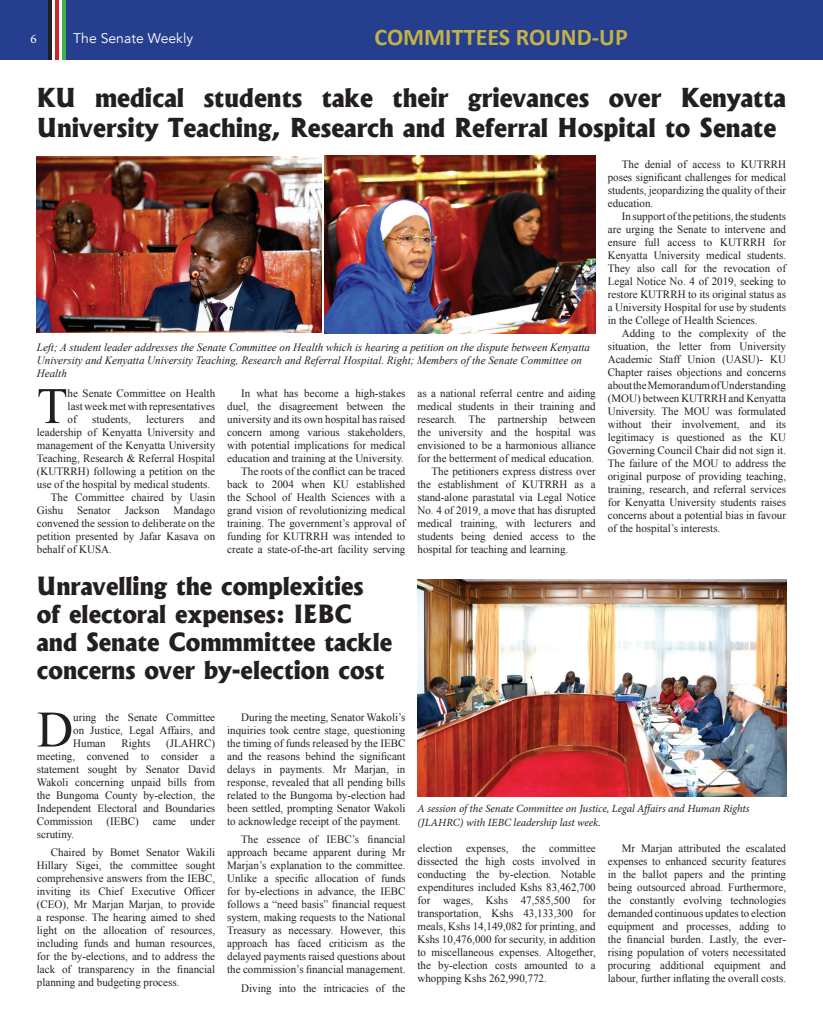
<style>
.page{position:relative;width:823px;height:1035px;background:#fff}
.page>*{position:absolute;margin:0;border:0;box-sizing:border-box;transform-origin:0 0}
.t1{font:51.3px "Times New Roman";color:#231f20}
.t2{font:800 25px/30px "Albertus";color:#231f20}
.t3{font:800 24px/28px "Albertus";color:#231f20}
.t4{font:700 24px "Calibri";color:#c2b048}
.t5{font:14px "Avenir";color:#fff}
.t6{font:13px "Minion Pro";color:#fff}
.t7{font:11.2px/13px "Times New Roman";color:#231f20;text-align:justify}
.t8{font:italic 11.2px/13px "Times New Roman";color:#231f20}
.t9{font:italic 11px/13.2px "Minion Pro";letter-spacing:-.01em;color:#231f20}
</style>
<div class="page">
<div style="left:0;top:0;width:822px;height:60px;background:#253f8e"></div>
<hr style="left:48px;top:0;width:4px;height:59px;background:#231f20">
<div style="left:54px;top:0;width:5px;height:59px;background:#d1232a"></div>
<div style="left:61px;top:0;width:5px;height:59px;background:#40ae49"></div>
<hr style="left:53px;top:0;width:2px;height:59px;background:#fff">
<hr style="left:59px;top:0;width:3px;height:59px;background:#fff">
<img style="left:417px;top:579px;width:369px;height:217px">
<img style="left:324px;top:156px;width:271px;height:178px">
<img style="left:37px;top:157px;width:284px;height:176px">
<p class="t6" style="left:31px;top:30px;width:8px">6</p>
<p class="t5" style="left:73px;top:30px;width:121px">The Senate Weekly</p>
<h3 class="t4" style="left:374px;top:22px;width:255px">COMMITTEES ROUND-UP</h3>
<h2 class="t2" style="left:37px;top:83px;width:750px">KU medical students take their grievances over Kenyatta<br>University Teaching, Research and Referral Hospital to Senate</h2>
<p class="t8" style="left:37px;top:340px;width:554px">Left; A student leader addresses the Senate Committee on Health which is hearing a petition on the dispute between Kenyatta<br>University and Kenyatta University Teaching, Research and Referral Hospital. Right; Members of the Senate Committee on<br>Health</p>
<h1 class="t1" style="left:37px;top:371px;width:32px">T</h1>
<p class="t7" style="left:68px;top:387px;width:149px">he Senate Committee on Health last week met with representatives of</p>
<p class="t7" style="left:92px;top:413px;width:40px">students,</p>
<p class="t7" style="left:146px;top:413px;width:39px">lecturers</p>
<p class="t7" style="left:199px;top:413px;width:17px">and</p>
<p class="t7" style="left:37px;top:426px;width:180px">leadership of Kenyatta University and</p>
<p class="t7" style="left:37px;top:439px;width:180px">management of the Kenyatta University</p>
<p class="t7" style="left:37px;top:452px;width:180px">Teaching, Research &amp; Referral Hospital</p>
<p class="t7" style="left:37px;top:465px;width:180px">(KUTRRH) following a petition on the</p>
<p class="t7" style="left:37px;top:478px;width:175px">use of the hospital by medical students.</p>
<p class="t7" style="left:51px;top:491px;width:166px">The Committee chaired by Uasin</p>
<p class="t7" style="left:37px;top:504px;width:180px">Gishu Senator Jackson Mandago</p>
<p class="t7" style="left:37px;top:517px;width:180px">convened the session to deliberate on the</p>
<p class="t7" style="left:37px;top:530px;width:180px">petition presented by Jafar Kasava on</p>
<p class="t7" style="left:37px;top:543px;width:76px">behalf of KUSA.</p>
<p class="t7" style="left:227px;top:387px;width:180px;text-align:right">In what has become a high-stakes duel, the disagreement between the university and its own hospital has raised concern among various stakeholders, with potential implications for medical education and training at the University.<br>The roots of the conflict can be traced back to 2004 when KU established the School of Health Sciences with a grand vision of revolutionizing medical training. The government’s approval of funding for KUTRRH was intended to create a state-of-the-art facility serving</p>
<p class="t7" style="left:417px;top:387px;width:180px">as a national referral centre and aiding</p>
<p class="t7" style="left:417px;top:400px;width:180px">medical students in their training and</p>
<p class="t7" style="left:417px;top:413px;width:180px">research. The partnership between</p>
<p class="t7" style="left:417px;top:426px;width:180px">the university and the hospital was</p>
<p class="t7" style="left:417px;top:439px;width:180px">envisioned to be a harmonious alliance</p>
<p class="t7" style="left:417px;top:452px;width:178px">for the betterment of medical education.</p>
<p class="t7" style="left:431px;top:465px;width:166px">The petitioners express distress over</p>
<p class="t7" style="left:417px;top:478px;width:180px">the establishment of KUTRRH as a</p>
<p class="t7" style="left:417px;top:491px;width:180px">stand-alone parastatal via Legal Notice</p>
<p class="t7" style="left:417px;top:504px;width:180px">No. 4 of 2019, a move that has disrupted</p>
<p class="t7" style="left:417px;top:517px;width:180px">medical training, with lecturers and</p>
<p class="t7" style="left:417px;top:530px;width:180px">students being denied access to the</p>
<p class="t7" style="left:417px;top:543px;width:152px">hospital for teaching and learning.</p>
<h3 class="t3" style="left:37px;top:572px;width:356px">Unravelling the complexities of electoral expenses: IEBC and Senate Commmittee tackle concerns over by-election cost</h3>
<p class="t7" style="left:607px;top:157px;width:180px;text-indent:14px">The denial of access to KUTRRH poses significant challenges for medical students, jeopardizing the quality of their education.</p>
<p class="t7" style="left:607px;top:209px;width:180px;text-indent:14px">In support of the petitions, the students are urging the Senate to intervene and ensure full access to KUTRRH for Kenyatta University medical students.<br>They also call for the revocation of Legal Notice No. 4 of 2019, seeking to restore KUTRRH to its original status as a University Hospital for use by students in the College of Health Sciences.</p>
<p class="t7" style="left:607px;top:326px;width:180px;text-indent:14px">Adding to the complexity of the situation, the letter from University Academic Staff Union (UASU)- KU Chapter raises objections and concerns about the Memorandum of Understanding (MOU) between KUTRRH and Kenyatta University. The MOU was formulated without their involvement, and its legitimacy is questioned as the KU Governing Council Chair did not sign it.<br>The failure of the MOU to address the original purpose of providing teaching, training, research, and referral services for Kenyatta University students raises concerns about a potential bias in favour of the hospital’s interests.</p>
<h1 class="t1" style="left:37px;top:695px;width:38px">D</h1>
<p class="t7" style="left:73px;top:710px;width:143px">uring the Senate Committee on Justice, Legal Affairs, and Human</p>
<p class="t7" style="left:37px;top:736px;width:180px;text-indent:129px">(JLAHRC) meeting, convened to consider a statement sought by Senator David Wakoli concerning unpaid bills from the Bungoma County by-election, the Independent Electoral and Boundaries Commission (IEBC) came under scrutiny.</p>
<p class="t7" style="left:37px;top:846px;width:180px;text-indent:14px">Chaired by Bomet Senator Wakili Hillary Sigei, the committee sought comprehensive answers from the IEBC, inviting its Chief Executive Officer (CEO), Mr Marjan Marjan, to provide a response. The hearing aimed to shed light on the allocation of resources, including funds and human resources, for the by-elections, and to address the lack of transparency in the financial planning and budgeting process.</p>
<p class="t7" style="left:121px;top:736px;width:30px">Rights</p>
<p class="t7" style="left:227px;top:710px;width:180px;text-indent:14px">During the meeting, Senator Wakoli’s inquiries took centre stage, questioning the timing of funds released by the IEBC and the reasons behind the significant delays in payments. Mr Marjan, in response, revealed that all pending bills related to the Bungoma by-election had been settled, prompting Senator Wakoli to acknowledge receipt of the payment.</p>
<p class="t7" style="left:227px;top:833px;width:180px;text-indent:14px">The essence of IEBC’s financial approach became apparent during Mr Marjan’s explanation to the committee.<br>Unlike a specific allocation of funds for by-elections in advance, the IEBC follows a “need basis” financial request system, making requests to the National Treasury as necessary. However, this approach has faced criticism as the delayed payments raised questions about the commission’s financial management.</p>
<p class="t7" style="left:241px;top:981px;width:166px">Diving into the intricacies of the</p>
<p class="t9" style="left:417px;top:802px;width:333px">A session of the Senate Committee on Justice, Legal Affairs and Human Rights (JLAHRC) with IEBC leadership last week.</p>
<p class="t7" style="left:417px;top:841px;width:180px">election expenses, the committee dissected the high costs involved in conducting the by-election. Notable expenditures included Kshs 83,462,700 for wages, Kshs 47,585,500 for transportation, Kshs 43,133,300 for meals, Kshs 14,149,082 for printing, and Kshs 10,476,000 for security, in addition to miscellaneous expenses. Altogether, the by-election costs amounted to a whopping Kshs 262,990,772.</p>
<p class="t7" style="left:607px;top:841px;width:180px;text-indent:14px">Mr Marjan attributed the escalated expenses to enhanced security features in the ballot papers and the printing being outsourced abroad. Furthermore, the constantly evolving technologies demanded continuous updates to election equipment and processes, adding to the financial burden. Lastly, the ever&shy;rising population of voters necessitated procuring additional equipment and labour, further inflating the overall costs.</p>
</div>
